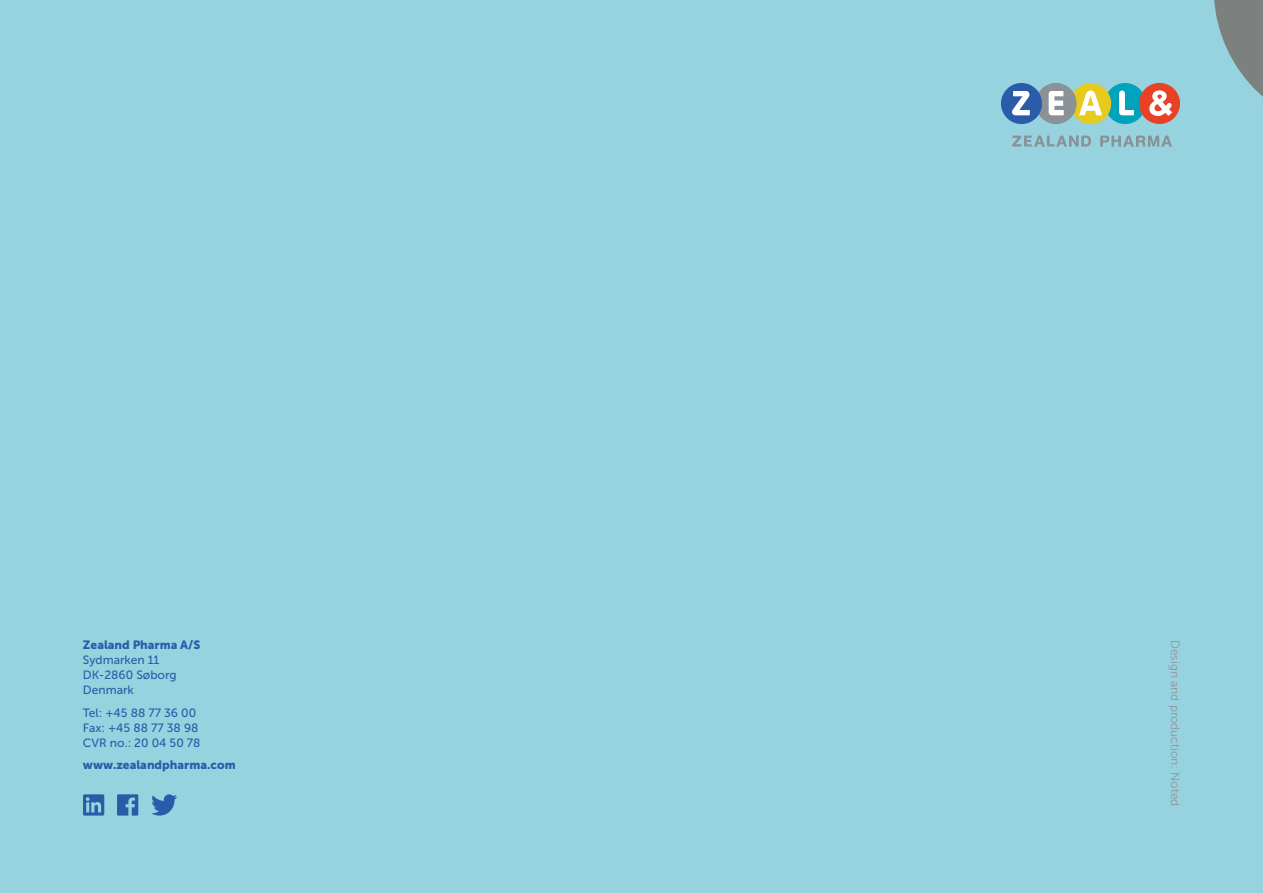
<style>
.page{position:relative;width:1263px;height:893px;background:#96d3df}
.page>*{position:absolute;margin:0;border:0;box-sizing:border-box;transform-origin:0 0}
.t1{font:12px/15px "Museo Sans 500";color:#2a5caa}
.t2{font:12px "Museo Sans 900";color:#2a5caa}
.t3{font:12px "Museo Sans 300";color:#939598}
</style>
<div class="page">
<svg style="left:1214px;top:0;width:49px;height:97px"></svg>
<svg style="left:117px;top:794px;width:21px;height:22px"></svg>
<svg style="left:83px;top:794px;width:21px;height:22px"></svg>
<svg style="left:151px;top:794px;width:26px;height:22px"></svg>
<div style="left:1104px;top:83px;width:42px;height:41px;background:#00a3bb;border-radius:50%"></div>
<svg style="left:1119px;top:91px;width:15px;height:24px"></svg>
<div style="left:1070px;top:83px;width:41px;height:41px;background:#e6ca1e;border-radius:50%"></div>
<svg style="left:1079px;top:91px;width:23px;height:24px"></svg>
<div style="left:1035px;top:83px;width:41px;height:41px;background:#8a9297;border-radius:50%"></div>
<svg style="left:1049px;top:91px;width:15px;height:24px"></svg>
<div style="left:1001px;top:83px;width:41px;height:41px;background:#2a5caa;border-radius:50%"></div>
<svg style="left:1012px;top:91px;width:18px;height:24px"></svg>
<div style="left:1139px;top:83px;width:41px;height:41px;background:#e84125;border-radius:50%"></div>
<svg style="left:1149px;top:90px;width:23px;height:26px"></svg>
<svg style="left:1012px;top:135px;width:79px;height:12px"></svg>
<svg style="left:1100px;top:135px;width:72px;height:12px"></svg>
<p class="t2" style="left:83px;top:638px;width:119px">Zealand Pharma A/S</p>
<p class="t1" style="left:83px;top:652px;width:95px">Sydmarken 11<br>DK-2860 Søborg<br>Denmark</p>
<p class="t1" style="left:83px;top:705px;width:119px">Tel: +45 88 77 36 00<br>Fax: +45 88 77 38 98<br>CVR no.: 20 04 50 78</p>
<p class="t2" style="left:83px;top:758px;width:154px">www.zealandpharma.com</p>
<p class="t3" style="left:1182px;top:640px;width:168px;rotate:90deg">Design and production: Noted</p>
</div>
